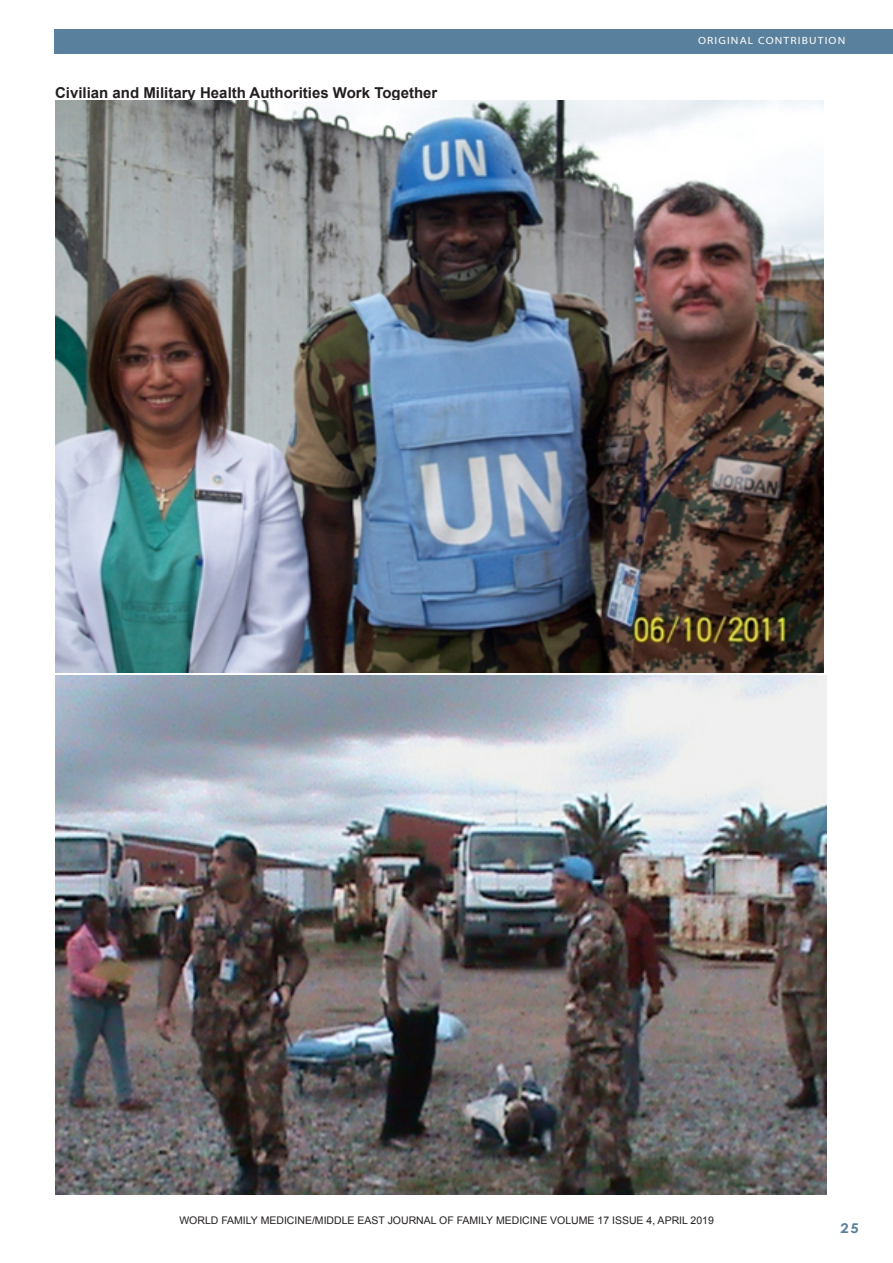
<style>
.page{position:relative;width:893px;height:1263px;background:#fff}
.page>*{position:absolute;margin:0;border:0;box-sizing:border-box;transform-origin:0 0}
.Footnote_Text{font:700 15px "Arial";color:#231f20}
.t1{font:700 13.5px "Century Gothic";color:#59809c;scale:1.1 1}
.Footnote_Text-2{font:10.5px "Arial";color:#231f20}
.t2{font:10.5px "Myriad";letter-spacing:.1em;color:#fff;scale:1.1 1}
</style>
<div class="page">
<div style="left:54px;top:30px;width:839px;height:24px;background:#59809c"></div>
<img style="left:55px;top:101px;width:768px;height:571px">
<img style="left:55px;top:675px;width:771px;height:519px">
<p class="Footnote_Text" style="left:55px;top:83px;width:384px">Civilian and Military Health Authorities Work Together</p>
<p class="t2" style="left:698px;top:35px;width:135px">ORIGINAL CONTRIBUTION</p>
<p class="Footnote_Text-2" style="left:162px;top:1214px;width:569px">WORLD FAMILY MEDICINE/MIDDLE EAST JOURNAL OF FAMILY MEDICINE VOLUME 15 ISSUE10, DECEMBER 2017</p>
<p class="Footnote_Text-2" style="left:179px;top:1214px;width:536px">WORLD FAMILY MEDICINE/MIDDLE EAST JOURNAL OF FAMILY MEDICINE VOLUME 17 ISSUE 4, APRIL 2019</p>
<p class="t1" style="left:840px;top:1218px;width:18px">25</p>
</div>
